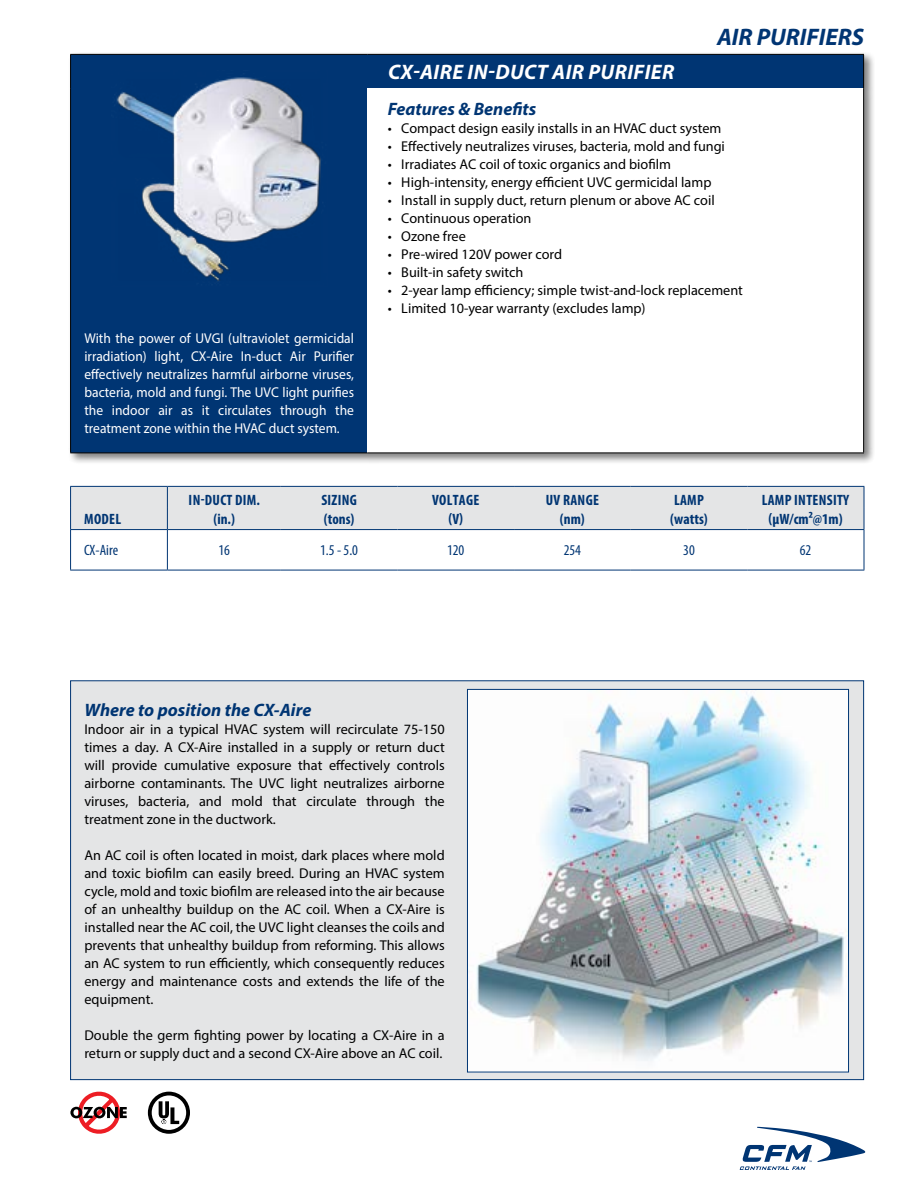
<style>
.page{position:relative;width:918px;height:1188px;background:#fff}
.page>*{position:absolute;margin:0;border:0;box-sizing:border-box;transform-origin:0 0}
.t1{font:italic 700 24px "Myriad Pro";color:#003573}
.t2{font:italic 700 21px "Myriad Pro";letter-spacing:.02em;color:#fff}
.t3{font:italic 700 18px "Myriad Pro";color:#003573}
.t4{font:700 condensed 15px "Myriad Pro";letter-spacing:.02em;color:#003573}
.t5{font:condensed 15px "Myriad Pro";color:#003573}
.t6{font:14.25px/18px "Myriad Pro";color:#000;text-align:justify}
.t7{font:14.25px/18px "Myriad Pro";color:#fff;text-align:justify;scale:.95 1}
</style>
<div class="page">
<svg style="left:740px;top:1127px;width:125px;height:43px"></svg>
<div style="left:68px;top:52px;width:807px;height:412px;background:#000;opacity:.5"></div>
<div style="left:71px;top:55px;width:792px;height:398px;background:#003573"></div>
<div style="left:368px;top:88px;width:496px;height:365px;background:#fff"></div>
<hr style="left:70px;top:54px;width:298px;height:1px;background:#000">
<hr style="left:70px;top:55px;width:1px;height:33px;background:#000">
<hr style="left:70px;top:88px;width:1px;height:365px;background:#000">
<hr style="left:70px;top:453px;width:298px;height:1px;background:#000">
<hr style="left:368px;top:54px;width:496px;height:1px;background:#000">
<hr style="left:863px;top:55px;width:1px;height:33px;background:#000">
<hr style="left:863px;top:88px;width:1px;height:365px;background:#000">
<hr style="left:368px;top:453px;width:496px;height:1px;background:#000">
<img style="left:112px;top:70px;width:216px;height:216px">
<svg style="left:70px;top:1092px;width:57px;height:42px"></svg>
<svg style="left:148px;top:1092px;width:42px;height:42px"></svg>
<hr style="left:864px;top:530px;width:1px;height:40px;background:#003573">
<hr style="left:167px;top:570px;width:114px;height:1px;background:#003573">
<hr style="left:281px;top:570px;width:116px;height:1px;background:#003573">
<hr style="left:397px;top:570px;width:117px;height:1px;background:#003573">
<hr style="left:514px;top:570px;width:117px;height:1px;background:#003573">
<hr style="left:631px;top:570px;width:116px;height:1px;background:#003573">
<hr style="left:747px;top:570px;width:117px;height:1px;background:#003573">
<div style="left:70px;top:486px;width:795px;height:44px;background:#e4e5e6"></div>
<hr style="left:70px;top:530px;width:1px;height:40px;background:#003573">
<hr style="left:167px;top:530px;width:1px;height:40px;background:#003573">
<hr style="left:70px;top:570px;width:97px;height:1px;background:#003573">
<div style="left:71px;top:681px;width:793px;height:399px;background:#e4e5e6"></div>
<img style="left:469px;top:691px;width:378px;height:379px">
<div style="left:467px;top:689px;width:382px;height:383px;border:1px solid #003573"></div>
<h1 class="t1" style="left:717px;top:21px;width:148px">AIR PURIFIERS</h1>
<p class="t7" style="left:84px;top:329px;width:285px">With the power of UVGI (ultraviolet germicidal irradiation) light, CX-Aire In-duct Air Purifier effectively neutralizes harmful airborne viruses, bacteria, mold and fungi. The UVC light purifies the indoor air as it circulates through the treatment zone within the HVAC duct system.</p>
<h2 class="t2" style="left:388px;top:59px;width:288px">CX-AIRE IN-DUCT AIR PURIFIER</h2>
<p class="t3" style="left:388px;top:97px;width:150px">Features &amp; Benefits</p>
<p class="t6" style="left:388px;top:119px;width:335px">• Compact design easily installs in an HVAC duct system</p>
<p class="t6" style="left:388px;top:137px;width:339px">• Effectively neutralizes viruses, bacteria, mold and fungi</p>
<p class="t6" style="left:388px;top:155px;width:285px">• Irradiates AC coil of toxic organics and biofilm</p>
<p class="t6" style="left:388px;top:173px;width:325px">• High-intensity, energy efficient UVC germicidal lamp</p>
<p class="t6" style="left:388px;top:191px;width:328px">• Install in supply duct, return plenum or above AC coil</p>
<p class="t6" style="left:388px;top:209px;width:145px">• Continuous operation</p>
<p class="t6" style="left:388px;top:227px;width:80px">• Ozone free</p>
<p class="t6" style="left:388px;top:245px;width:176px">• Pre-wired 120V power cord</p>
<p class="t6" style="left:388px;top:263px;width:137px">• Built-in safety switch</p>
<p class="t6" style="left:388px;top:281px;width:357px">• 2-year lamp efficiency; simple twist-and-lock replacement</p>
<p class="t6" style="left:388px;top:299px;width:259px">• Limited 10-year warranty (excludes lamp)</p>
<p class="t4" style="left:189px;top:491px;width:73px">IN-DUCT DIM.</p>
<p class="t4" style="left:321px;top:491px;width:37px">SIZING</p>
<p class="t4" style="left:432px;top:491px;width:49px">VOLTAGE</p>
<p class="t4" style="left:546px;top:491px;width:55px">UV RANGE</p>
<p class="t4" style="left:674px;top:491px;width:31px">LAMP</p>
<p class="t4" style="left:762px;top:491px;width:89px">LAMP INTENSITY</p>
<p class="t4" style="left:84px;top:510px;width:38px">MODEL</p>
<p class="t4" style="left:214px;top:510px;width:23px">(in.)</p>
<p class="t4" style="left:324px;top:510px;width:32px">(tons)</p>
<p class="t4" style="left:448px;top:510px;width:16px">(V)</p>
<p class="t4" style="left:560px;top:510px;width:26px">(nm)</p>
<p class="t4" style="left:670px;top:510px;width:39px">(watts)</p>
<p class="t4" style="left:768px;top:510px;width:76px">(μW/cm²@1m)</p>
<p class="t5" style="left:84px;top:541px;width:36px">CX-Aire</p>
<p class="t5" style="left:219px;top:541px;width:13px">16</p>
<p class="t5" style="left:320px;top:541px;width:39px">1.5 - 5.0</p>
<p class="t5" style="left:447px;top:541px;width:19px">120</p>
<p class="t5" style="left:564px;top:541px;width:19px">254</p>
<p class="t5" style="left:683px;top:541px;width:13px">30</p>
<p class="t5" style="left:800px;top:541px;width:13px">62</p>
<p class="t3" style="left:84px;top:698px;width:228px">Where to position the CX-Aire</p>
<p class="t6" style="left:84px;top:720px;width:362px">Indoor air in a typical HVAC system will recirculate 75-150 times a day. A CX-Aire installed in a supply or return duct will provide cumulative exposure that effectively controls airborne contaminants. The UVC light neutralizes airborne viruses, bacteria, and mold that circulate through the treatment zone in the ductwork.</p>
<p class="t6" style="left:84px;top:846px;width:362px">An AC coil is often located in moist, dark places where mold and toxic biofilm can easily breed. During an HVAC system cycle, mold and toxic biofilm are released into the air because of an unhealthy buildup on the AC coil. When a CX-Aire is installed near the AC coil, the UVC light cleanses the coils and prevents that unhealthy buildup from reforming. This allows an AC system to run efficiently, which consequently reduces energy and maintenance costs and extends the life of the equipment.</p>
<p class="t6" style="left:84px;top:1026px;width:362px">Double the germ fighting power by locating a CX-Aire in a return or supply duct and a second CX-Aire above an AC coil.</p>
</div>
